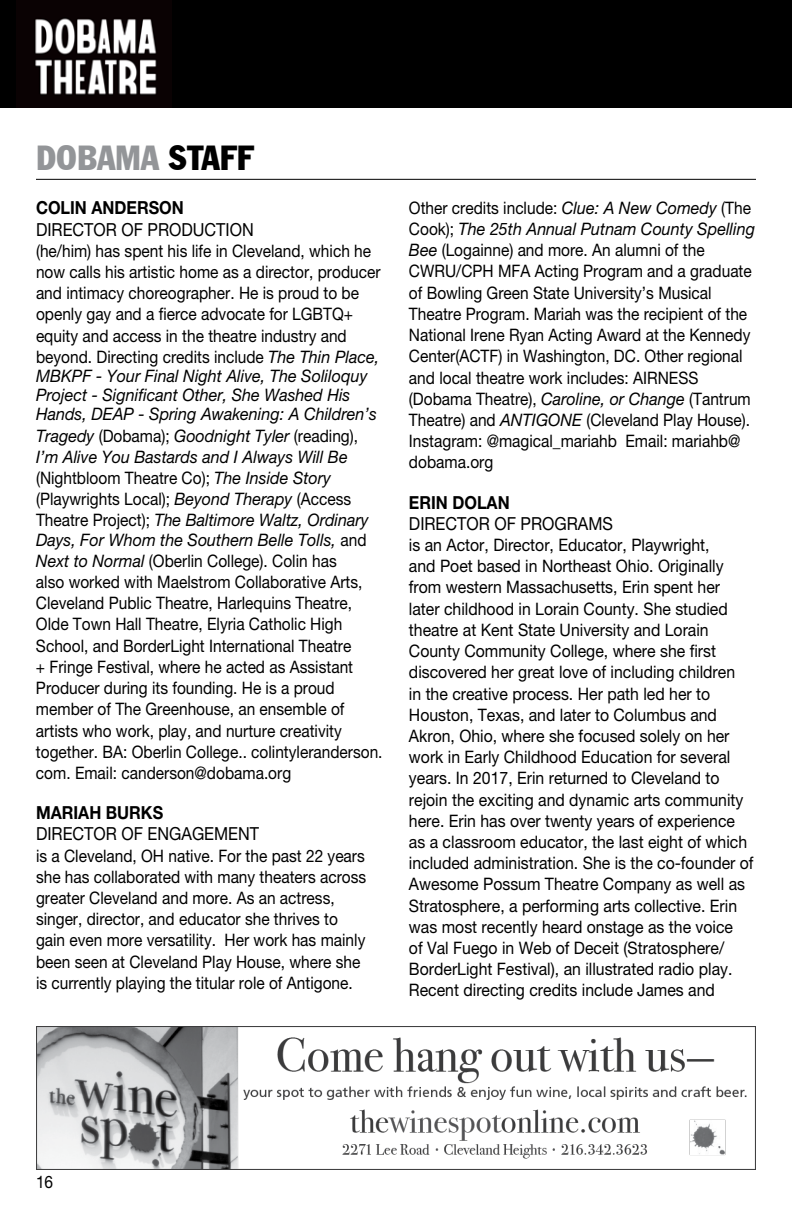
<style>
.page{position:relative;width:792px;height:1224px;background:#fff}
.page>*{position:absolute;margin:0;border:0;box-sizing:border-box;transform-origin:0 0}
.t1{font:condensed 34px "Franklin Gothic BT";color:#939598}
.t2{font:18px "Helvetica Neue LT Pro";color:#000;scale:.9 1}
.t3{font:700 18px "Helvetica Neue LT Pro";color:#000;scale:.9 1}
.t4{font:17.2px/21.2px "Helvetica Neue LT Pro";color:#000;scale:.9 1}
.t5{font:17.2px/21.2px "Helvetica Neue LT Pro";color:#000;scale:.92 1}
.t6{font:italic 17.2px/21.2px "Helvetica Neue LT Pro";color:#000;scale:.94 1}
.s1{color:#000}
.s2{font-style:italic}
.s3{font-style:normal}
</style>
<div class="page">
<div style="left:0;top:0;width:792px;height:108px;background:#000"></div>
<img style="left:35px;top:18px;width:122px;height:77px">
<img style="left:36px;top:1026px;width:720px;height:144px">
<hr style="left:36px;top:179px;width:720px;height:1px;background:#000">
<h1 class="t1" style="left:36px;top:135px;width:219px">DOBAMA <span class="s1">STAFF</span></h1>
<p class="t3" style="left:36px;top:197px;width:166px">COLIN ANDERSON</p>
<p class="t2" style="left:36px;top:219px;width:244px">DIRECTOR OF PRODUCTION</p>
<p class="t4" style="left:36px;top:240px;width:384px">(he/him) has spent his life in Cleveland, which he now calls his artistic home as a director, producer and intimacy choreographer. He is proud to be openly gay and a fierce advocate for LGBTQ+ equity and access in the theatre industry and beyond. Directing credits include <span class="s2">The Thin Place,</span></p>
<p class="t6" style="left:36px;top:366px;width:364px;line-height:19.2px">MBKPF - Your Final Night Alive, The Soliloquy<br>Project - Significant Other, She Washed His<br>Hands, DEAP - Spring Awakening: A Children’s</p>
<p class="t6" style="left:36px;top:425px;width:356px">Tragedy <span class="s3">(Dobama);</span> Goodnight Tyler <span class="s3">(reading), </span>I’m Alive You Bastards and I Always Will Be <span class="s3">(Nightbloom Theatre Co);</span> The Inside Story <span class="s3">(Playwrights Local);</span> Beyond Therapy <span class="s3">(Access Theatre Project);</span> The Baltimore Waltz, Ordinary</p>
<p class="t4" style="left:36px;top:529px;width:387px"><span class="s2">Days, For Whom the Southern Belle Tolls,</span> and <span class="s2">Next to Normal</span> (Oberlin College). Colin has<br>also worked with Maelstrom Collaborative Arts, Cleveland Public Theatre, Harlequins Theatre, Olde Town Hall Theatre, Elyria Catholic High School, and BorderLight International Theatre<br>+ Fringe Festival, where he acted as Assistant Producer during its founding. He is a proud member of The Greenhouse, an ensemble of artists who work, play, and nurture creativity together. BA: Oberlin College.. colintyleranderson. com. Email: canderson@dobama.org</p>
<p class="t3" style="left:36px;top:802px;width:143px">MARIAH BURKS</p>
<p class="t2" style="left:36px;top:823px;width:250px">DIRECTOR OF ENGAGEMENT</p>
<p class="t4" style="left:36px;top:845px;width:368px">is a Cleveland, OH native. For the past 22 years she has collaborated with many theaters across greater Cleveland and more. As an actress, singer, director, and educator she thrives to gain even more versatility. Her work has mainly been seen at Cleveland Play House, where she is currently playing the titular role of Antigone.</p>
<p class="t4" style="left:409px;top:197px;width:386px">Other credits include: <span class="s2">Clue: A New Comedy</span> (The Cook); <span class="s2">The 25th Annual Putnam County Spelling Bee</span> (Logainne) and more. An alumni of the CWRU/CPH MFA Acting Program and a graduate of Bowling Green State University’s Musical Theatre Program. Mariah was the recipient of the National Irene Ryan Acting Award at the Kennedy Center(ACTF) in Washington, DC. Other regional and local theatre work includes: AIRNESS (Dobama Theatre), <span class="s2">Caroline, or Change</span> (Tantrum Theatre) and <span class="s2">ANTIGONE</span> (Cleveland Play House).<br>Instagram: @magical_mariahb Email: mariahb@ dobama.org</p>
<p class="t3" style="left:409px;top:491px;width:113px">ERIN DOLAN</p>
<p class="t2" style="left:409px;top:513px;width:228px">DIRECTOR OF PROGRAMS</p>
<p class="t5" style="left:409px;top:534px;width:376px">is an Actor, Director, Educator, Playwright,<br>and Poet based in Northeast Ohio. Originally from western Massachusetts, Erin spent her later childhood in Lorain County. She studied theatre at Kent State University and Lorain County Community College, where she first discovered her great love of including children<br>in the creative process. Her path led her to Houston, Texas, and later to Columbus and Akron, Ohio, where she focused solely on her work in Early Childhood Education for several years. In 2017, Erin returned to Cleveland to rejoin the exciting and dynamic arts community here. Erin has over twenty years of experience as a classroom educator, the last eight of which included administration. She is the co-founder of Awesome Possum Theatre Company as well as Stratosphere, a performing arts collective. Erin was most recently heard onstage as the voice<br>of Val Fuego in Web of Deceit (Stratosphere/ BorderLight Festival), an illustrated radio play.<br>Recent directing credits include James and</p>
<p class="t4" style="left:36px;top:1171px;width:21px">16</p>
</div>
